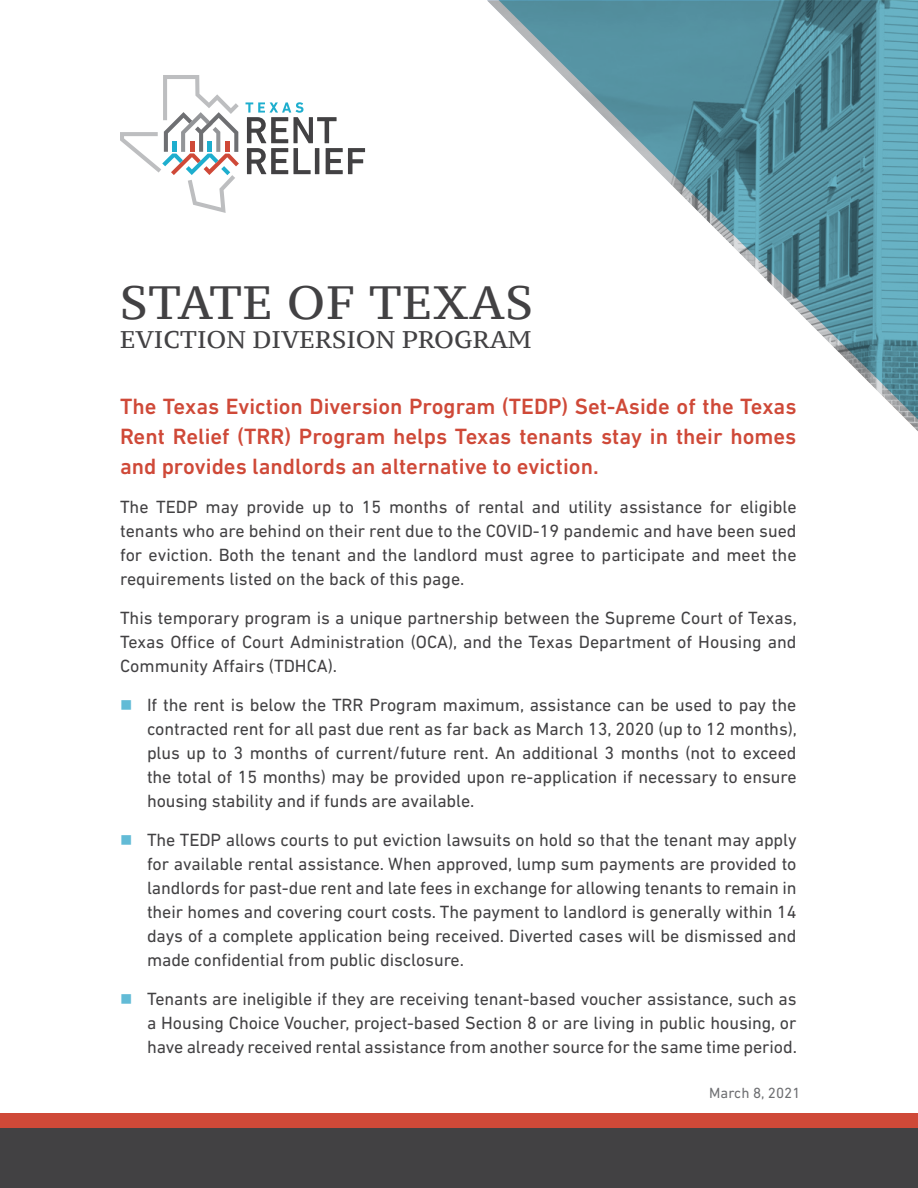
<style>
.page{position:relative;width:918px;height:1188px;background:#fff}
.page>*{position:absolute;margin:0;border:0;box-sizing:border-box;transform-origin:0 0}
.t1{font:46.5px "PT Serif Caption";letter-spacing:.02em;color:#424143}
.t2{font:24px "PT Serif Caption";color:#424143}
.t3{font:500 22.5px/30px "DIN Next LT Pro";color:#cf4938;text-align:justify}
.t4{font:18px/24px "DIN Next LT Pro";letter-spacing:-.005em;color:#424143;text-align:justify}
.t5{font:15px "DIN Next LT Pro";color:#6e6f72}
.s1{color:#62bbd6}
</style>
<div class="page">
<div style="left:0;top:1113px;width:918px;height:75px;background:#cf4938"></div>
<svg style="left:489px;top:0;width:429px;height:431px"></svg>
<svg style="left:246px;top:102px;width:119px;height:72px"></svg>
<svg style="left:120px;top:75px;width:119px;height:138px"></svg>
<div style="left:0;top:1128px;width:918px;height:60px;background:#424143"></div>
<p class="t1" style="left:120px;top:273px;width:415px">STATE OF TEXAS</p>
<p class="t2" style="left:120px;top:324px;width:413px">EVICTION DIVERSION PROGRAM</p>
<p class="t3" style="left:120px;top:392px;width:678px">The Texas Eviction Diversion Program (TEDP) Set-Aside of the Texas Rent Relief (TRR) Program helps Texas tenants stay in their homes and provides landlords an alternative to eviction.</p>
<p class="t4" style="left:120px;top:495px;width:678px">The TEDP may provide up to 15 months of rental and utility assistance for eligible tenants who are behind on their rent due to the COVID-19 pandemic and have been sued for eviction. Both the tenant and the landlord must agree to participate and meet the requirements listed on the back of this page.</p>
<p class="t4" style="left:120px;top:606px;width:678px">This temporary program is a unique partnership between the Supreme Court of Texas, Texas Office of Court Administration (OCA), and the Texas Department of Housing and Community Affairs (TDHCA).</p>
<p class="t4" style="left:147px;top:693px;width:651px;text-indent:-27px"><span class="s1">■</span> If the rent is below the TRR Program maximum, assistance can be used to pay the contracted rent for all past due rent as far back as March 13, 2020 (up to 12 months), plus up to 3 months of current/future rent. An additional 3 months (not to exceed the total of 15 months) may be provided upon re-application if necessary to ensure housing stability and if funds are available.</p>
<p class="t4" style="left:147px;top:828px;width:651px;text-indent:-27px"><span class="s1">■</span> The TEDP allows courts to put eviction lawsuits on hold so that the tenant may apply for available rental assistance. When approved, lump sum payments are provided to landlords for past-due rent and late fees in exchange for allowing tenants to remain in their homes and covering court costs. The payment to landlord is generally within 14 days of a complete application being received. Diverted cases will be dismissed and made confidential from public disclosure.</p>
<p class="t4" style="left:147px;top:987px;width:651px;text-indent:-27px"><span class="s1">■</span> Tenants are ineligible if they are receiving tenant-based voucher assistance, such as a Housing Choice Voucher, project-based Section 8 or are living in public housing, or have already received rental assistance from another source for the same time period.</p>
<p class="t5" style="left:709px;top:1084px;width:93px">March 8, 2021</p>
</div>
